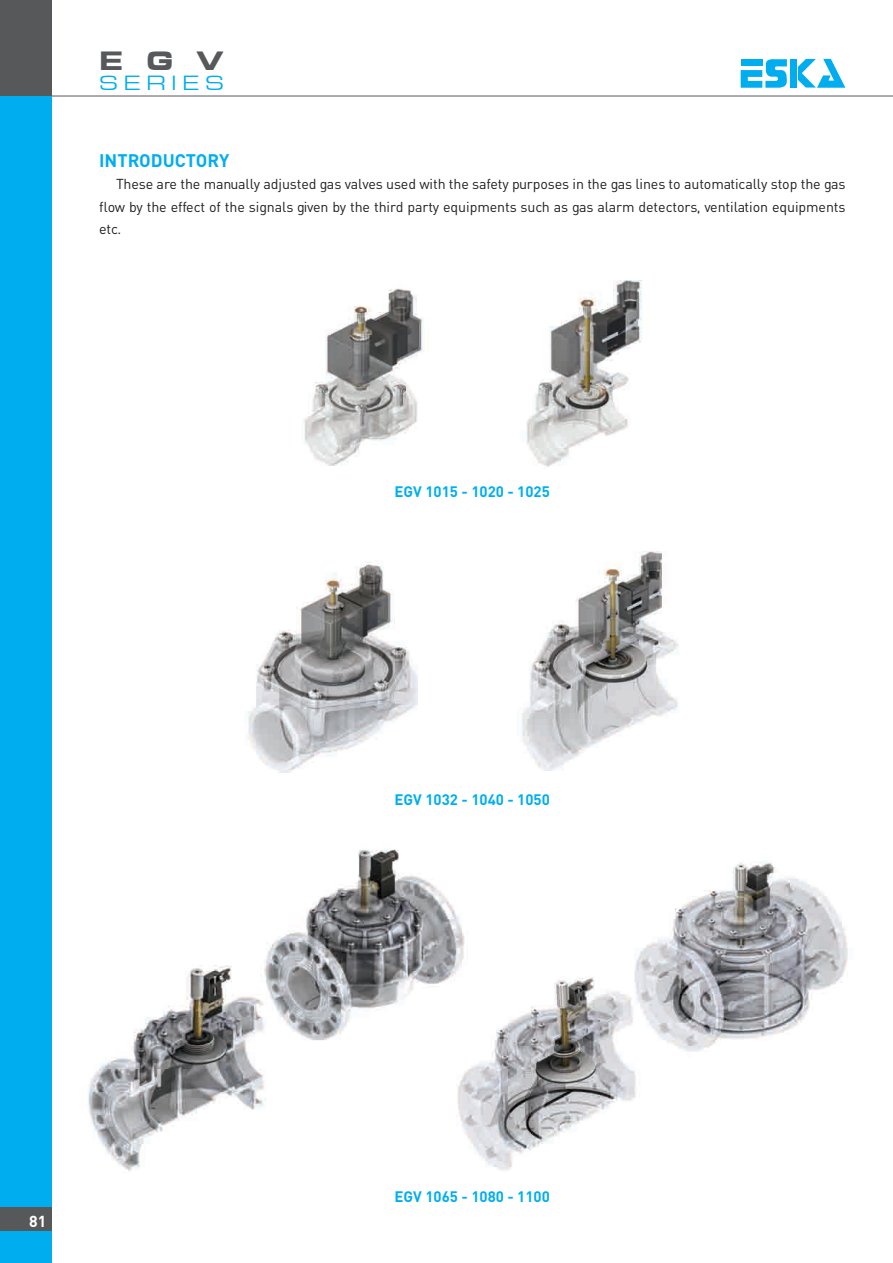
<style>
.page{position:relative;width:893px;height:1263px;background:#fff}
.page>*{position:absolute;margin:0;border:0;box-sizing:border-box;transform-origin:0 0}
.t1{font:700 27.6px "Eurostile Extended";color:#57585a}
.t2{font:21.45px "Eurostile Extended";letter-spacing:.24em;color:#00aeef}
.t3{font:18px "DINT Bold Tr";color:#00aeef}
.t4{font:15.75px "DINT Bold Tr";color:#fff}
.t5{font:15px "DINT Bold Tr";color:#00aeef}
.t6{font:14.25px/22.5px "DIN Tr";letter-spacing:-.01em;color:#231f20;text-align:justify}
</style>
<div class="page">
<img style="left:88px;top:849px;width:760px;height:322px">
<img style="left:522px;top:551px;width:157px;height:219px">
<img style="left:248px;top:561px;width:170px;height:211px">
<img style="left:302px;top:288px;width:121px;height:177px">
<img style="left:526px;top:280px;width:116px;height:187px">
<hr style="left:51px;top:96px;width:842px;height:1px;background:#57585a">
<div style="left:790px;top:59px;width:7px;height:29px;background:#00aeef"></div>
<svg style="left:798px;top:59px;width:47px;height:29px"></svg>
<svg style="left:741px;top:59px;width:46px;height:29px"></svg>
<div style="left:0;top:0;width:51px;height:1263px;background:#00aeef"></div>
<div style="left:0;top:0;width:51px;height:96px;background:#57585a"></div>
<div style="left:0;top:1207px;width:51px;height:24px;background:#57585a"></div>
<h1 class="t1" style="left:99px;top:45px;width:127px">EGV</h1>
<h2 class="t2" style="left:99px;top:71px;width:127px">SERIES</h2>
<p class="t3" style="left:99px;top:148px;width:132px">INTRODUCTORY</p>
<p class="t6" style="left:99px;top:172px;width:748px;text-indent:17px">These are the manually adjusted gas valves used with the safety purposes in the gas lines to automatically stop the gas flow by the effect of the signals given by the third party equipments such as gas alarm detectors, ventilation equipments etc.</p>
<p class="t5" style="left:394px;top:482px;width:157px">EGV 1015 - 1020 - 1025</p>
<p class="t5" style="left:394px;top:790px;width:157px">EGV 1032 - 1040 - 1050</p>
<p class="t4" style="left:29px;top:1211px;width:18px">81</p>
<p class="t5" style="left:394px;top:1187px;width:157px">EGV 1065 - 1080 - 1100</p>
</div>
